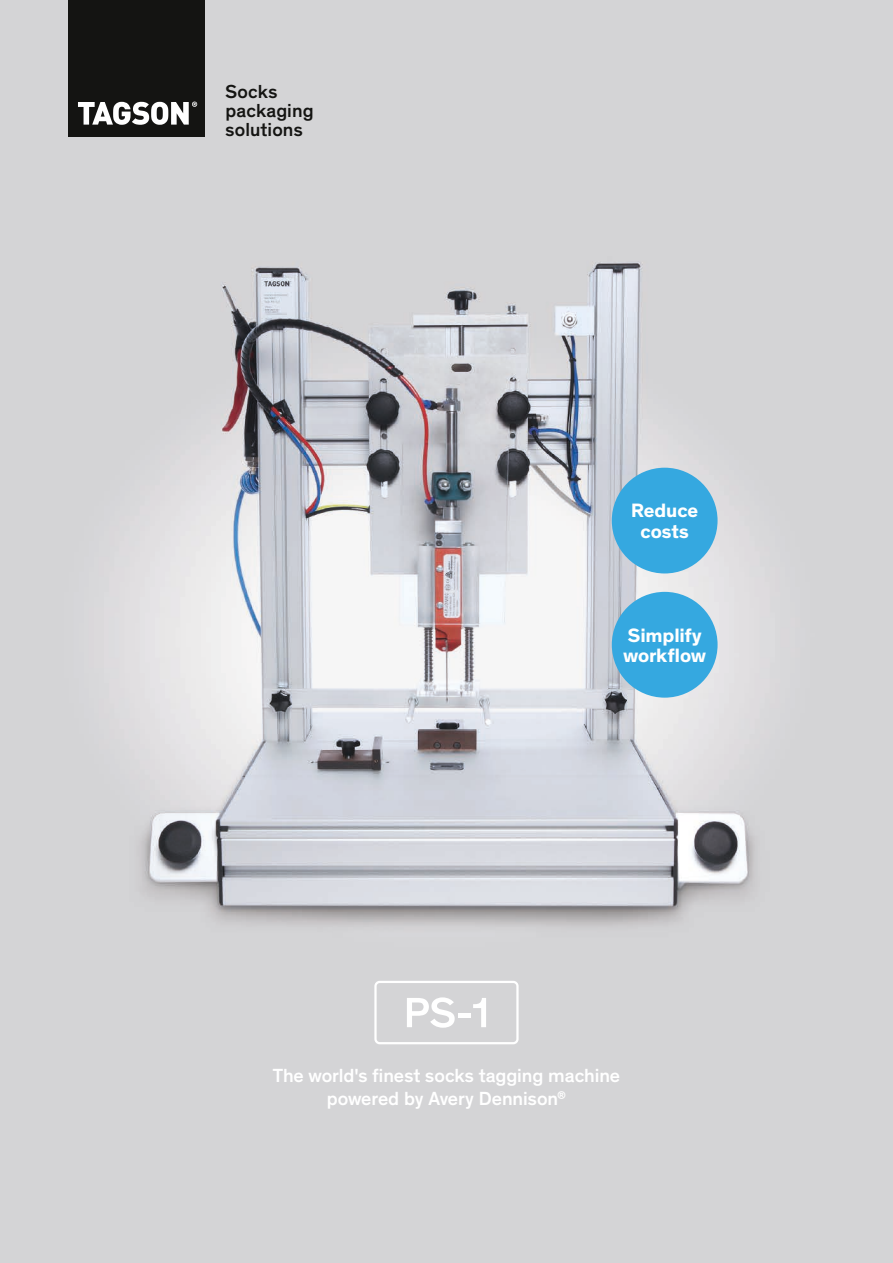
<style>
.page{position:relative;width:893px;height:1263px;background:#fff}
.page>*{position:absolute;margin:0;border:0;box-sizing:border-box;transform-origin:0 0}
.t1{font:700 19.65px/20.9px "Theinhardt";letter-spacing:-.005em;color:#fff}
.t2{font:500 19.35px/23.2px "Theinhardt";letter-spacing:-.005em;color:#fff;text-align:center}
.t3{font:500 19.2px/19.2px "Theinhardt";letter-spacing:.01em;color:#141412}
</style>
<div class="page">
<img style="left:0;top:0;width:893px;height:1263px">
<svg style="left:407px;top:997px;width:48px;height:31px"></svg>
<div style="left:458px;top:1013px;width:13px;height:5px;background:#fff"></div>
<svg style="left:473px;top:998px;width:13px;height:29px"></svg>
<div style="left:374px;top:981px;width:145px;height:63px;border:2px solid #fff;border-radius:4px"></div>
<div style="left:612px;top:592px;width:106px;height:106px;background:#35a8e0;border-radius:50%"></div>
<div style="left:612px;top:468px;width:105px;height:105px;background:#35a8e0;border-radius:50%"></div>
<div style="left:68px;top:0;width:136px;height:136px;background:#141412"></div>
<svg style="left:78px;top:102px;width:119px;height:23px"></svg>
<p class="t3" style="left:225px;top:82px;width:90px">Socks packaging solutions</p>
<p class="t1" style="left:631px;top:501px;width:69px;text-align:center">Reduce costs</p>
<p class="t1" style="left:623px;top:625px;width:84px">Simplify workflow</p>
<p class="t2" style="left:273px;top:1064px;width:349px">The world's finest socks tagging machine powered by Avery Dennison<sup>®</sup></p>
</div>
